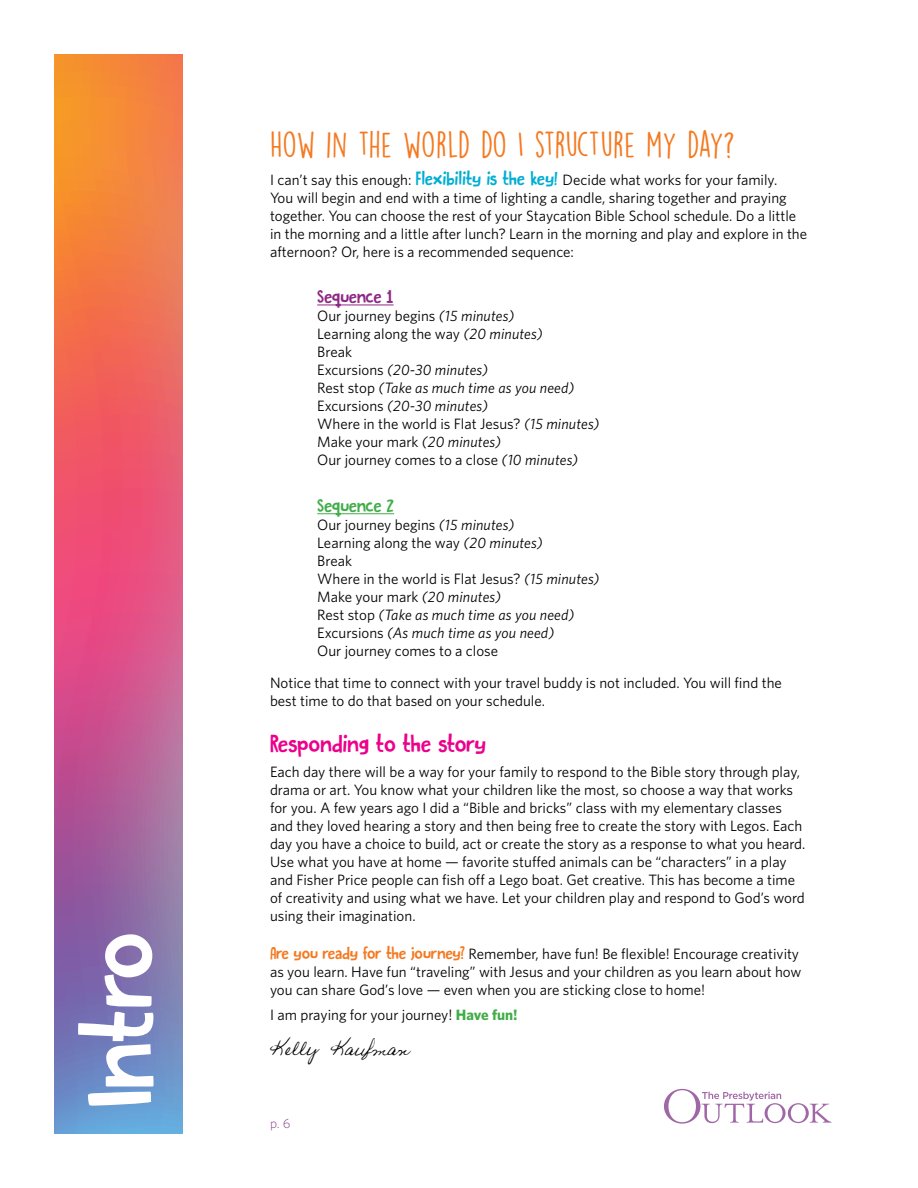
<style>
.page{position:relative;width:918px;height:1188px;background:#fff}
.page>*{position:absolute;margin:0;border:0;box-sizing:border-box;transform-origin:0 0}
.t1{font:86.1px "Butterfly Ball";letter-spacing:-.01em;color:#fff}
.t2{font:33px "DK Lemon Yellow Sun";letter-spacing:-.015em;color:#f47920}
.t3{font:21px "Butterfly Ball";letter-spacing:-.015em;color:#ec008c}
.t4{font:18px "FG Cathie's Hand";color:#000}
.t5{font:16.5px "Butterfly Ball";letter-spacing:-.02em;color:#8e2884}
.t6{font:16.5px "Butterfly Ball";letter-spacing:-.02em;color:#41ad49}
.t7{font:15px/18px "Whitney";color:#000}
.t8{font:300 13.5px "Whitney";color:#88418f}
.s1{font-family:"Butterfly Ball";font-size:16.5px;color:#00aed3}
.s2{font-style:italic}
.s3{font-family:"Butterfly Ball";color:#f47920}
.s4{font-weight:700;color:#41ad49}
</style>
<div class="page">
<svg style="left:54px;top:54px;width:128px;height:1080px;background:#c86b7c"></svg>
<svg style="left:664px;top:1089px;width:168px;height:35px"></svg>
<hr style="left:317px;top:305px;width:77px;height:1px;background:#8e2884">
<hr style="left:317px;top:513px;width:77px;height:1px;background:#41ad49">
<h1 class="t1" style="left:56px;top:1108px;width:178px;rotate:-90deg">Intro</h1>
<h2 class="t2" style="left:270px;top:124px;width:467px">HOW IN THE WORLD DO I STRUCTURE MY DAY?</h2>
<p class="t7" style="left:270px;top:170px;width:539px">I can’t say this enough: <span class="s1">Flexibility is the key!</span> Decide what works for your family.<br>You will begin and end with a time of lighting a candle, sharing together and praying together. You can choose the rest of your Staycation Bible School schedule. Do a little in the morning and a little after lunch? Learn in the morning and play and explore in the afternoon? Or, here is a recommended sequence:</p>
<p class="t5" style="left:317px;top:285px;width:78px">Sequence 1</p>
<p class="t7" style="left:317px;top:307px;width:284px">Our journey begins <span class="s2">(15 minutes)<br></span>Learning along the way <span class="s2">(20 minutes)<br></span>Break<br>Excursions <span class="s2">(20-30 minutes)<br></span>Rest stop <span class="s2">(Take as much time as you need)<br></span>Excursions <span class="s2">(20-30 minutes)<br></span>Where in the world is Flat Jesus? <span class="s2">(15 minutes)<br></span>Make your mark <span class="s2">(20 minutes)<br></span>Our journey comes to a close <span class="s2">(10 minutes)</span></p>
<p class="t6" style="left:317px;top:493px;width:78px">Sequence 2</p>
<p class="t7" style="left:317px;top:516px;width:284px">Our journey begins <span class="s2">(15 minutes)<br></span>Learning along the way <span class="s2">(20 minutes)<br></span>Break<br>Where in the world is Flat Jesus? <span class="s2">(15 minutes)<br></span>Make your mark <span class="s2">(20 minutes)<br></span>Rest stop <span class="s2">(Take as much time as you need)<br></span>Excursions <span class="s2">(As much time as you need)<br></span>Our journey comes to a close</p>
<p class="t7" style="left:270px;top:673px;width:513px">Notice that time to connect with your travel buddy is not included. You will find the best time to do that based on your schedule.</p>
<h3 class="t3" style="left:270px;top:728px;width:218px">Responding to the story</h3>
<p class="t7" style="left:270px;top:762px;width:537px">Each day there will be a way for your family to respond to the Bible story through play, drama or art. You know what your children like the most, so choose a way that works for you. A few years ago I did a “Bible and bricks” class with my elementary classes and they loved hearing a story and then being free to create the story with Legos. Each day you have a choice to build, act or create the story as a response to what you heard.<br>Use what you have at home — favorite stuffed animals can be “characters” in a play and Fisher Price people can fish off a Lego boat. Get creative. This has become a time of creativity and using what we have. Let your children play and respond to God’s word using their imagination.</p>
<p class="t7" style="left:270px;top:945px;width:533px"><span class="s3">Are you ready for the journey?</span> Remember, have fun! Be flexible! Encourage creativity as you learn. Have fun “traveling” with Jesus and your children as you learn about how you can share God’s love — even when you are sticking close to home!</p>
<p class="t7" style="left:270px;top:1005px;width:249px">I am praying for your journey! <span class="s4">Have fun!</span></p>
<p class="t4" style="left:270px;top:1038px;width:142px">Kelly Kaufman</p>
<p class="t8" style="left:270px;top:1115px;width:22px">p. 6</p>
</div>
